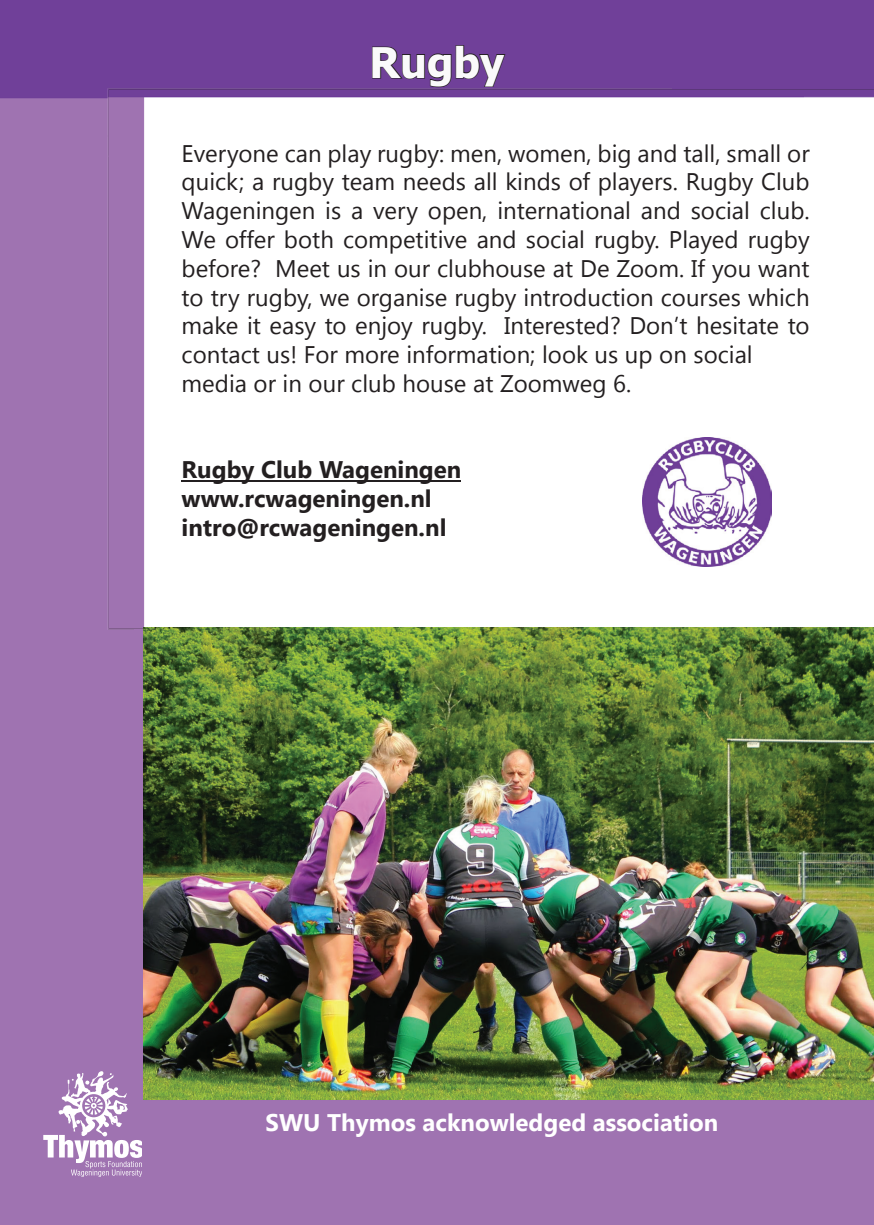
<style>
.page{position:relative;width:874px;height:1225px;background:#fff}
.page>*{position:absolute;margin:0;border:0;box-sizing:border-box;transform-origin:0 0}
.t1{font:700 42px "Tahoma";color:#fafafa}
.t2{font:24px/28.8px "Segoe UI";color:#231f20}
.t3{font:700 24px/28.8px "Segoe UI";color:#231f20}
.t4{font:700 24px "Segoe UI";color:#fff}
</style>
<div class="page">
<img style="left:0;top:0;width:671px;height:136px">
<div style="left:671px;top:0;width:202px;height:88px;background:#704099"></div>
<div style="left:134px;top:629px;width:739px;height:596px;background:#9f73b1"></div>
<img style="left:695px;top:566px;width:23px;height:1px">
<img style="left:109px;top:89px;width:764px;height:67px">
<div style="left:109px;top:156px;width:36px;height:472px;background:#9f73b1"></div>
<hr style="left:181px;top:480px;width:280px;height:1px;background:#231f20">
<svg style="left:43px;top:1071px;width:98px;height:106px"></svg>
<img style="left:642px;top:438px;width:129px;height:128px">
<img style="left:144px;top:627px;width:729px;height:472px">
<svg style="left:371px;top:44px;width:135px;height:44px;background:#623a84"></svg>
<h1 class="t1" style="left:369px;top:33px;width:136px">Rugby</h1>
<p class="t2" style="left:181px;top:137px;width:629px">Everyone can play rugby: men, women, big and tall, small or quick; a rugby team needs all kinds of players. Rugby Club Wageningen is a very open, international and social club.<br>We offer both competitive and social rugby. Played rugby before? Meet us in our clubhouse at De Zoom. If you want to try rugby, we organise rugby introduction courses which make it easy to enjoy rugby. Interested? Don’t hesitate to contact us! For more information; look us up on social media or in our club house at Zoomweg 6.</p>
<p class="t3" style="left:181px;top:454px;width:281px">Rugby Club Wageningen www.rcwageningen.nl intro@rcwageningen.nl</p>
<p class="t4" style="left:265px;top:1105px;width:454px">SWU Thymos acknowledged association</p>
</div>
